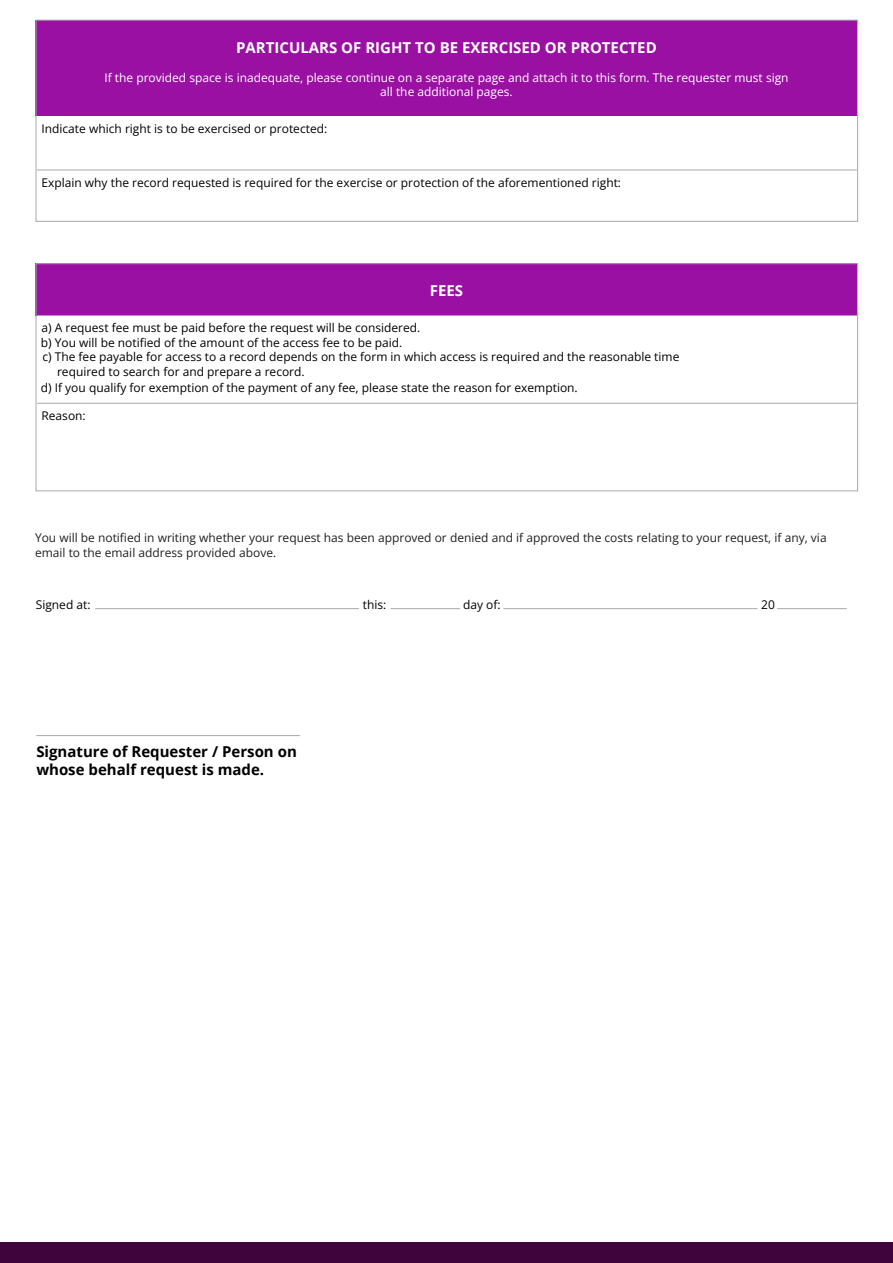
<style>
.page{position:relative;width:893px;height:1263px;background:#fff}
.page>*{position:absolute;margin:0;border:0;box-sizing:border-box;transform-origin:0 0}
.t1{font:700 15px/18px "Open Sans";color:#000}
.t2{font:700 15px "Open Sans";color:#fff}
.t3{font:12px "Open Sans";color:#000}
.t4{font:12px/14.9px "Open Sans";color:#231f20}
.t5{font:12px/14.4px "Open Sans";color:#fff;text-align:center}
.s1{font-style:inherit}
</style>
<div class="page">
<div style="left:0;top:1242px;width:893px;height:21px;background:#3f043c"></div>
<hr style="left:37px;top:170px;width:820px;height:1px;background:#a7a9ac">
<hr style="left:37px;top:403px;width:820px;height:1px;background:#a7a9ac">
<div style="left:36px;top:20px;width:821px;height:96px;background:#9a10a3"></div>
<div style="left:36px;top:264px;width:821px;height:52px;background:#9a10a3"></div>
<hr style="left:37px;top:315px;width:820px;height:1px;background:#a7a9ac">
<div style="left:36px;top:263px;width:822px;height:228px;border:1px solid #a7a9ac"></div>
<hr style="left:95px;top:608px;width:264px;height:1px;background:#a7a9ac">
<hr style="left:391px;top:608px;width:69px;height:1px;background:#a7a9ac">
<hr style="left:503px;top:608px;width:254px;height:1px;background:#a7a9ac">
<hr style="left:777px;top:608px;width:70px;height:1px;background:#a7a9ac">
<hr style="left:36px;top:735px;width:264px;height:1px;background:#a7a9ac">
<div style="left:36px;top:20px;width:822px;height:202px;border:1px solid #a7a9ac"></div>
<p class="t2" style="left:236px;top:41px;width:422px">PARTICULARS OF RIGHT TO BE EXERCISED OR PROTECTED</p>
<p class="t5" style="left:104px;top:71px;width:686px">If the provided space is inadequate, please continue on a separate page and attach it to this form. The requester must sign all the additional pages.</p>
<p class="t3" style="left:41px;top:123px;width:287px">Indicate which right is to be exercised or protected:</p>
<p class="t3" style="left:41px;top:177px;width:581px">Explain why the record requested is required for the exercise or protection of the aforementioned right:</p>
<p class="t2" style="left:430px;top:285px;width:35px">FEES</p>
<p class="t3" style="left:41px;top:323px;width:380px"><span class="s1">a)</span> A request fee must be paid before the request will be considered.</p>
<p class="t3" style="left:41px;top:334px;width:363px"><span class="s1">b)</span> You will be notified of the amount of the access fee to be paid.</p>
<p class="t3" style="left:42px;top:352px;width:638px"><span class="s1">c)</span> The fee payable for access to a record depends on the form in which access is required and the reasonable time</p>
<p class="t3" style="left:57px;top:367px;width:249px">required to search for and prepare a record.</p>
<p class="t3" style="left:41px;top:382px;width:538px"><span class="s1">d)</span> If you qualify for exemption of the payment of any fee, please state the reason for exemption<span class="s1">.</span></p>
<p class="t3" style="left:41px;top:411px;width:46px">Reason:</p>
<p class="t4" style="left:35px;top:530px;width:793px">You will be notified in writing whether your request has been approved or denied and if approved the costs relating to your request, if any, via email to the email address provided above.</p>
<p class="t3" style="left:36px;top:599px;width:56px">Signed at:</p>
<p class="t3" style="left:363px;top:599px;width:25px">this:</p>
<p class="t3" style="left:463px;top:599px;width:39px">day of:</p>
<p class="t3" style="left:761px;top:596px;width:15px">20</p>
<p class="t1" style="left:36px;top:742px;width:262px">Signature of Requester / Person on whose behalf request is made.</p>
</div>
